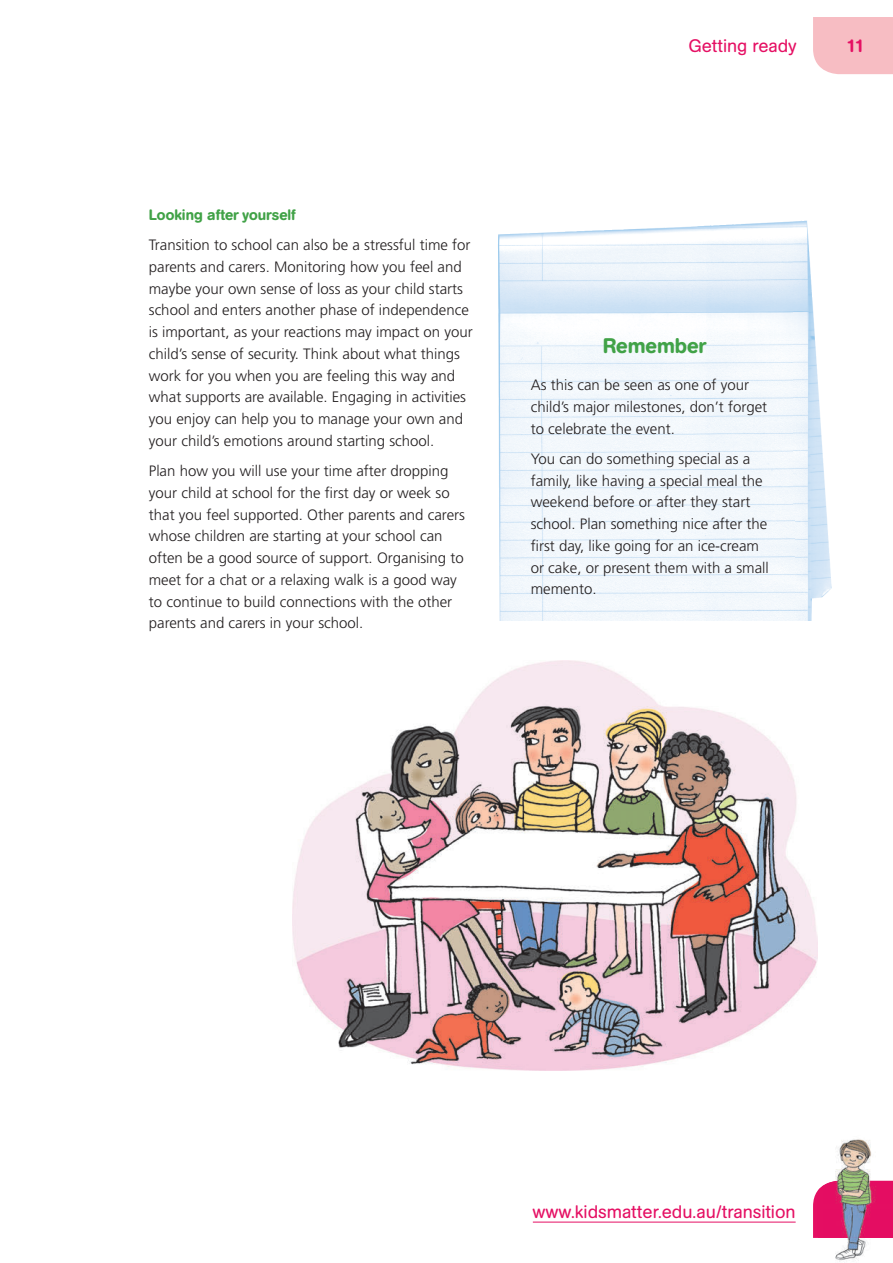
<style>
.page{position:relative;width:893px;height:1263px;background:#fff}
.page>*{position:absolute;margin:0;border:0;box-sizing:border-box;transform-origin:0 0}
.t1{font:500 21px "AG Book Rounded BQ";color:#41a247}
.t2{font:18px "AG Book Rounded BQ";color:#e50f63}
.t3{font:500 18px "AG Book Rounded BQ";color:#e50f63}
.t4{font:300 15px/21.8px "Frutiger";color:#231f20}
.t5{font:500 15px "AG Book Rounded BQ";color:#41a247}
</style>
<div class="page">
<div style="left:813px;top:17px;width:80px;height:57px;background:#f7bdc3"></div>
<svg style="left:813px;top:1190px;width:5px;height:48px"></svg>
<img style="left:292px;top:660px;width:526px;height:410px">
<img style="left:835px;top:1139px;width:58px;height:123px">
<img style="left:818px;top:1181px;width:75px;height:57px">
<hr style="left:533px;top:1222px;width:263px;height:1px;background:#e50f63">
<img style="left:498px;top:220px;width:334px;height:401px">
<p class="t2" style="left:688px;top:36px;width:109px">Getting ready</p>
<p class="t3" style="left:846px;top:35px;width:20px">11</p>
<p class="t5" style="left:149px;top:206px;width:149px">Looking after yourself</p>
<p class="t4" style="left:149px;top:234px;width:325px">Transition to school can also be a stressful time for parents and carers. Monitoring how you feel and maybe your own sense of loss as your child starts school and enters another phase of independence is important, as your reactions may impact on your child’s sense of security. Think about what things work for you when you are feeling this way and what supports are available. Engaging in activities you enjoy can help you to manage your own and your child’s emotions around starting school.</p>
<p class="t4" style="left:149px;top:460px;width:318px">Plan how you will use your time after dropping your child at school for the first day or week so that you feel supported. Other parents and carers whose children are starting at your school can often be a good source of support. Organising to meet for a chat or a relaxing walk is a good way to continue to build connections with the other parents and carers in your school.</p>
<h1 class="t1" style="left:603px;top:334px;width:105px">Remember</h1>
<p class="t4" style="left:531px;top:374px;width:238px">As this can be seen as one of your child’s major milestones, don’t forget to celebrate the event.</p>
<p class="t4" style="left:531px;top:448px;width:240px">You can do something special as a family, like having a special meal the weekend before or after they start school. Plan something nice after the first day, like going for an ice-cream or cake, or present them with a small memento.</p>
<p class="t2" style="left:533px;top:1201px;width:264px">www.kidsmatter.edu.au/transition</p>
</div>
